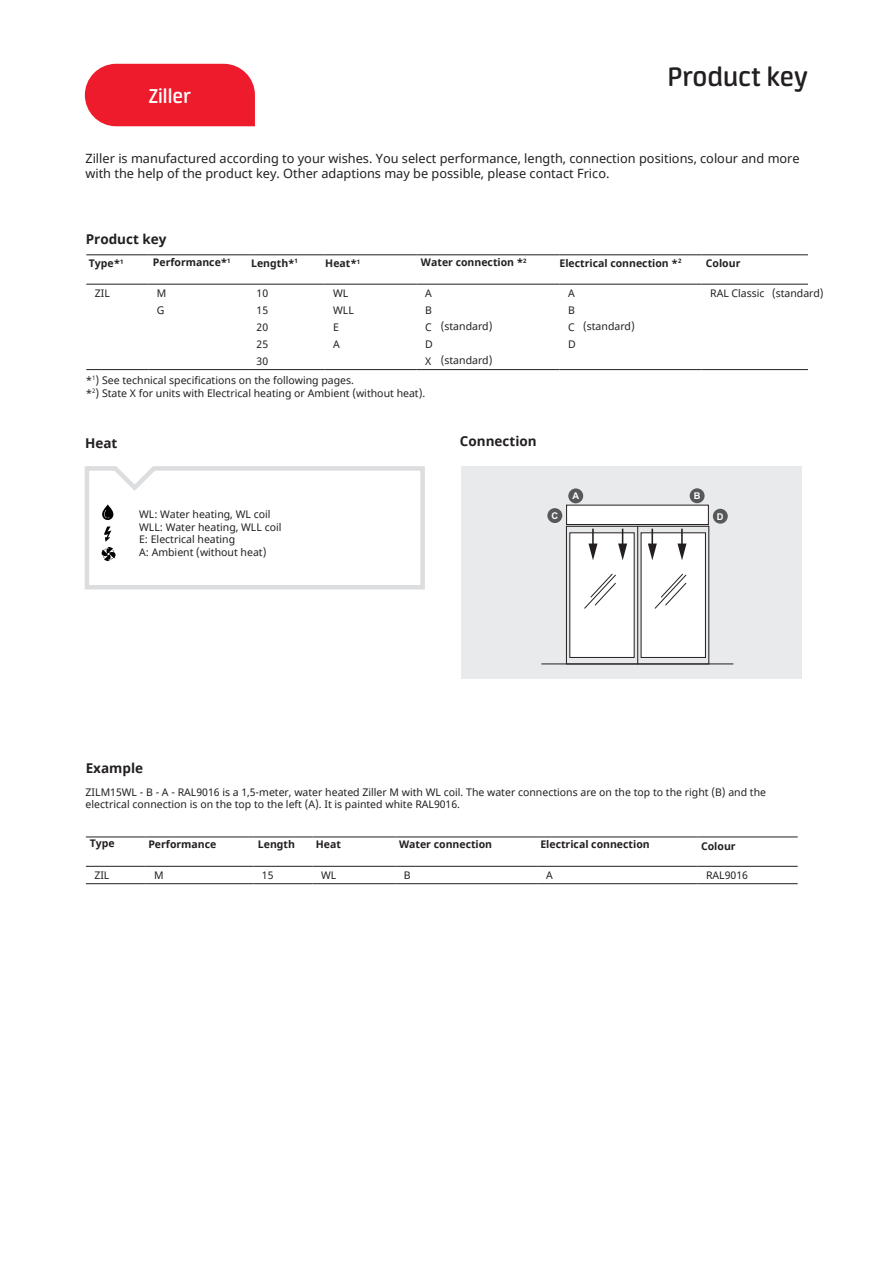
<style>
.page{position:relative;width:893px;height:1263px;background:#fff}
.page>*{position:absolute;margin:0;border:0;box-sizing:border-box;transform-origin:0 0}
.huvudh{font:600 30px "Neuron";color:#231f20}
.t1{font:600 22.5px "Neuron";color:#fff}
.t2{font:700 13.5px "Noto Sans";color:#231f20}
.brd{font:12.75px/15.3px "Noto Sans";color:#231f20}
.bildfot{font:10.5px/12.6px "Noto Sans";color:#231f20}
.tabhuvud{font:700 10.5px "Noto Sans";color:#231f20}
.tabtxt{font:10.5px "Noto Sans";color:#231f20}
.t3{font:700 9.3px "Arial";color:#fff}
.tabhuvud-2{font:700 6.15px "Noto Sans";color:#231f20}
</style>
<div class="page">
<div style="left:85px;top:64px;width:170px;height:62px;background:#ee1b2c"></div>
<div style="left:461px;top:466px;width:340px;height:213px;background:#e9eaeb"></div>
<svg style="left:84px;top:466px;width:341px;height:124px"></svg>
<hr style="left:86px;top:369px;width:62px;height:1px;background:#231f20">
<hr style="left:148px;top:369px;width:100px;height:1px;background:#231f20">
<hr style="left:248px;top:369px;width:77px;height:1px;background:#231f20">
<hr style="left:325px;top:369px;width:92px;height:1px;background:#231f20">
<hr style="left:417px;top:369px;width:143px;height:1px;background:#231f20">
<hr style="left:560px;top:369px;width:142px;height:1px;background:#231f20">
<hr style="left:702px;top:369px;width:106px;height:1px;background:#231f20">
<hr style="left:86px;top:254px;width:62px;height:1px;background:#231f20">
<hr style="left:148px;top:254px;width:100px;height:1px;background:#231f20">
<hr style="left:248px;top:254px;width:77px;height:1px;background:#231f20">
<hr style="left:325px;top:254px;width:92px;height:1px;background:#231f20">
<hr style="left:417px;top:254px;width:143px;height:1px;background:#231f20">
<hr style="left:560px;top:254px;width:142px;height:1px;background:#231f20">
<hr style="left:702px;top:254px;width:106px;height:1px;background:#231f20">
<hr style="left:86px;top:284px;width:62px;height:1px;background:#231f20">
<hr style="left:148px;top:284px;width:100px;height:1px;background:#231f20">
<hr style="left:248px;top:284px;width:77px;height:1px;background:#231f20">
<hr style="left:325px;top:284px;width:92px;height:1px;background:#231f20">
<hr style="left:417px;top:284px;width:143px;height:1px;background:#231f20">
<hr style="left:560px;top:284px;width:142px;height:1px;background:#231f20">
<hr style="left:702px;top:284px;width:106px;height:1px;background:#231f20">
<hr style="left:86px;top:836px;width:60px;height:1px;background:#231f20">
<hr style="left:146px;top:836px;width:107px;height:1px;background:#231f20">
<hr style="left:253px;top:836px;width:60px;height:1px;background:#231f20">
<hr style="left:313px;top:836px;width:82px;height:1px;background:#231f20">
<hr style="left:395px;top:836px;width:143px;height:1px;background:#231f20">
<hr style="left:538px;top:836px;width:159px;height:1px;background:#231f20">
<hr style="left:697px;top:836px;width:101px;height:1px;background:#231f20">
<hr style="left:86px;top:866px;width:60px;height:1px;background:#231f20">
<hr style="left:146px;top:866px;width:107px;height:1px;background:#231f20">
<hr style="left:253px;top:866px;width:60px;height:1px;background:#231f20">
<hr style="left:313px;top:866px;width:82px;height:1px;background:#231f20">
<hr style="left:395px;top:866px;width:143px;height:1px;background:#231f20">
<hr style="left:538px;top:866px;width:159px;height:1px;background:#231f20">
<hr style="left:697px;top:866px;width:101px;height:1px;background:#231f20">
<hr style="left:86px;top:883px;width:60px;height:1px;background:#231f20">
<hr style="left:146px;top:883px;width:107px;height:1px;background:#231f20">
<hr style="left:253px;top:883px;width:60px;height:1px;background:#231f20">
<hr style="left:313px;top:883px;width:82px;height:1px;background:#231f20">
<hr style="left:395px;top:883px;width:143px;height:1px;background:#231f20">
<hr style="left:538px;top:883px;width:159px;height:1px;background:#231f20">
<hr style="left:697px;top:883px;width:101px;height:1px;background:#231f20">
<div style="left:566px;top:505px;width:143px;height:20px;background:#fff;border:1px solid #231f20"></div>
<svg style="left:569px;top:528px;width:66px;height:130px"></svg>
<div style="left:566px;top:526px;width:72px;height:138px;border:1px solid #231f20"></div>
<div style="left:570px;top:532px;width:64px;height:126px;background:#fff"></div>
<div style="left:637px;top:526px;width:72px;height:138px;border:1px solid #231f20"></div>
<div style="left:641px;top:532px;width:65px;height:126px;background:#fff;border:1px solid #231f20"></div>
<svg style="left:584px;top:574px;width:102px;height:35px"></svg>
<hr style="left:541px;top:664px;width:192px;height:1px;background:#231f20">
<svg style="left:618px;top:529px;width:9px;height:31px"></svg>
<svg style="left:648px;top:529px;width:9px;height:31px"></svg>
<svg style="left:677px;top:529px;width:9px;height:31px"></svg>
<svg style="left:588px;top:529px;width:9px;height:31px"></svg>
<div style="left:547px;top:508px;width:15px;height:15px;background:#57585a;border-radius:50%"></div>
<div style="left:713px;top:509px;width:15px;height:15px;background:#57585a;border-radius:50%"></div>
<div style="left:568px;top:488px;width:15px;height:15px;background:#57585a;border-radius:50%"></div>
<div style="left:690px;top:488px;width:15px;height:15px;background:#57585a;border-radius:50%"></div>
<h2 class="t1" style="left:149px;top:83px;width:43px">Ziller</h2>
<p class="huvudh" style="left:668px;top:60px;width:141px">Product key</p>
<p class="brd" style="left:85px;top:151px;width:716px">Ziller is manufactured according to your wishes. You select performance, length, connection positions, colour and more with the help of the product key. Other adaptions may be possible, please contact Frico.</p>
<p class="t2" style="left:86px;top:230px;width:82px">Product key</p>
<p class="tabhuvud" style="left:153px;top:255px;width:76px">Performance*</p>
<p class="tabhuvud-2" style="left:357px;top:257px;width:5px">1</p>
<p class="tabhuvud" style="left:706px;top:255px;width:36px">Colour</p>
<p class="tabhuvud-2" style="left:227px;top:256px;width:5px">1</p>
<p class="tabhuvud" style="left:421px;top:255px;width:107px">Water connection *<sup>2</sup></p>
<p class="tabhuvud" style="left:559px;top:255px;width:123px">Electrical connection *<sup>2</sup></p>
<p class="tabhuvud" style="left:89px;top:256px;width:36px">Type*<sup>1</sup></p>
<p class="tabhuvud" style="left:251px;top:255px;width:48px">Length*<sup>1</sup></p>
<p class="tabhuvud" style="left:325px;top:256px;width:33px">Heat*</p>
<p class="tabtxt" style="left:95px;top:285px;width:17px">ZIL</p>
<p class="tabtxt" style="left:157px;top:285px;width:11px">M</p>
<p class="tabtxt" style="left:257px;top:285px;width:13px">10</p>
<p class="tabtxt" style="left:333px;top:285px;width:17px">WL</p>
<p class="tabtxt" style="left:425px;top:285px;width:8px">A</p>
<p class="tabtxt" style="left:568px;top:285px;width:8px">A</p>
<p class="tabtxt" style="left:710px;top:285px;width:56px">RAL Classic</p>
<p class="tabtxt" style="left:157px;top:303px;width:9px">G</p>
<p class="tabtxt" style="left:257px;top:303px;width:13px">15</p>
<p class="tabtxt" style="left:333px;top:303px;width:22px">WLL</p>
<p class="tabtxt" style="left:425px;top:303px;width:8px">B</p>
<p class="tabtxt" style="left:568px;top:303px;width:8px">B</p>
<p class="tabtxt" style="left:257px;top:320px;width:13px">20</p>
<p class="tabtxt" style="left:333px;top:320px;width:7px">E</p>
<p class="tabtxt" style="left:425px;top:320px;width:8px">C</p>
<p class="tabtxt" style="left:568px;top:320px;width:8px">C</p>
<p class="tabtxt" style="left:257px;top:337px;width:13px">25</p>
<p class="tabtxt" style="left:333px;top:337px;width:8px">A</p>
<p class="tabtxt" style="left:425px;top:337px;width:9px">D</p>
<p class="tabtxt" style="left:568px;top:337px;width:9px">D</p>
<p class="tabtxt" style="left:257px;top:354px;width:13px">30</p>
<p class="tabtxt" style="left:425px;top:354px;width:8px">X</p>
<p class="tabtxt" style="left:441px;top:319px;width:53px">(standard)</p>
<p class="tabtxt" style="left:583px;top:319px;width:53px">(standard)</p>
<p class="tabtxt" style="left:441px;top:353px;width:53px">(standard)</p>
<p class="bildfot" style="left:86px;top:374px;width:270px">*<sup>1</sup>) See technical specifications on the following pages.</p>
<p class="bildfot" style="left:86px;top:387px;width:341px">*<sup>2</sup>) State X for units with Electrical heating or Ambient (without heat).</p>
<p class="tabtxt" style="left:772px;top:286px;width:53px">(standard)</p>
<p class="t2" style="left:85px;top:434px;width:34px">Heat</p>
<p class="t2" style="left:460px;top:432px;width:78px">Connection</p>
<p class="bildfot" style="left:139px;top:508px;width:133px">WL: Water heating, WL coil</p>
<p class="bildfot" style="left:139px;top:521px;width:144px">WLL: Water heating, WLL coil</p>
<p class="bildfot" style="left:139px;top:534px;width:98px">E: Electrical heating</p>
<p class="bildfot" style="left:139px;top:546px;width:129px">A: Ambient (without heat)</p>
<p class="t3" style="left:573px;top:489px;width:8px">A</p>
<p class="t3" style="left:694px;top:489px;width:8px">B</p>
<p class="t3" style="left:551px;top:509px;width:8px">C</p>
<p class="t3" style="left:717px;top:510px;width:8px">D</p>
<p class="t2" style="left:86px;top:758px;width:59px">Example</p>
<p class="bildfot" style="left:86px;top:786px;width:682px">ZILM15WL - B - A - RAL9016 is a 1,5-meter, water heated Ziller M with WL coil. The water connections are on the top to the right (B) and the electrical connection is on the top to the left (A). It is painted white RAL9016.</p>
<p class="tabhuvud" style="left:90px;top:836px;width:26px">Type</p>
<p class="tabhuvud" style="left:148px;top:836px;width:70px">Performance</p>
<p class="tabhuvud" style="left:258px;top:836px;width:39px">Length</p>
<p class="tabhuvud" style="left:316px;top:836px;width:27px">Heat</p>
<p class="tabhuvud" style="left:540px;top:836px;width:111px">Electrical connection</p>
<p class="tabhuvud" style="left:701px;top:838px;width:36px">Colour</p>
<p class="tabhuvud" style="left:399px;top:836px;width:95px">Water connection</p>
<p class="tabtxt" style="left:94px;top:868px;width:17px">ZIL</p>
<p class="tabtxt" style="left:154px;top:868px;width:11px">M</p>
<p class="tabtxt" style="left:262px;top:868px;width:13px">15</p>
<p class="tabtxt" style="left:321px;top:868px;width:17px">WL</p>
<p class="tabtxt" style="left:404px;top:868px;width:8px">B</p>
<p class="tabtxt" style="left:546px;top:868px;width:8px">A</p>
<p class="tabtxt" style="left:706px;top:868px;width:43px">RAL9016</p>
</div>
